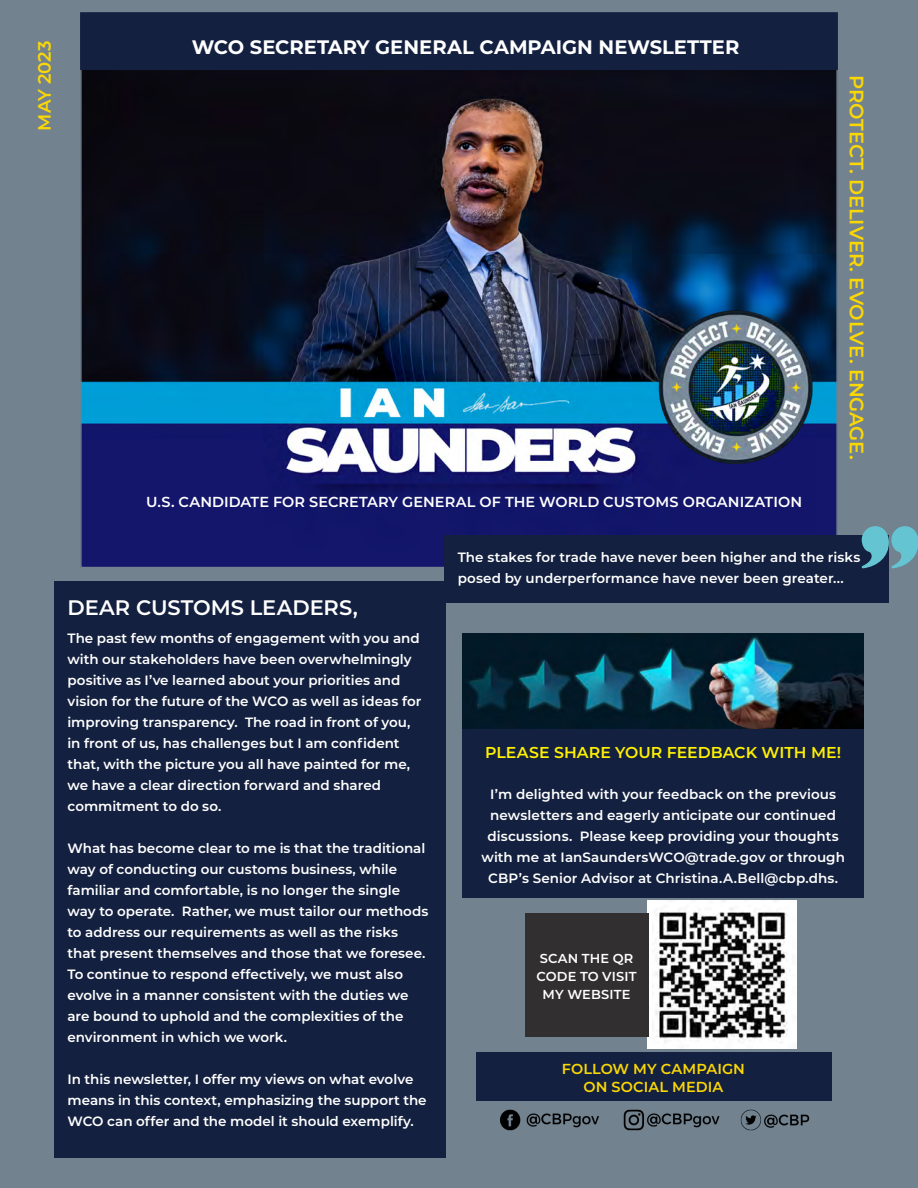
<style>
.page{position:relative;width:918px;height:1188px;background:#72828f}
.page>*{position:absolute;margin:0;border:0;box-sizing:border-box;transform-origin:0 0}
.t1{font:600 21px "Montserrat";letter-spacing:-.005em;color:#fff}
.t2{font:700 19.5px "Montserrat";color:#fff}
.t3{font:600 19.5px "Montserrat";letter-spacing:-.005em;color:#fbd705}
.t4{font:600 18px "Montserrat";color:#fbd705}
.t5{font:600 15.75px "Montserrat";color:#fff101}
.t6{font:600 14.55px "Montserrat";letter-spacing:.005em;color:#fff}
.t7{font:600 14.55px/18px "Montserrat";letter-spacing:.005em;color:#fbd705;text-align:center}
.t8{font:600 13.5px/21px "Montserrat";color:#fff}
.t9{font:600 13.05px/18px "Montserrat";letter-spacing:.01em;color:#fff;text-align:center}
</style>
<div class="page">
<img style="left:83px;top:71px;width:752px;height:494px">
<div style="left:54px;top:582px;width:391px;height:576px;background:#13203f"></div>
<div style="left:462px;top:728px;width:402px;height:170px;background:#13203f"></div>
<div style="left:444px;top:535px;width:445px;height:68px;background:#13203f"></div>
<svg style="left:861px;top:526px;width:57px;height:43px"></svg>
<img style="left:648px;top:901px;width:148px;height:147px">
<img style="left:462px;top:633px;width:402px;height:95px">
<div style="left:525px;top:913px;width:123px;height:124px;background:#312f30"></div>
<div style="left:476px;top:1053px;width:355px;height:48px;background:#13203f"></div>
<img style="left:500px;top:1109px;width:310px;height:22px">
<div style="left:80px;top:12px;width:758px;height:58px;background:#13203f;border:2px solid #13203f"></div>
<img style="left:655px;top:310px;width:162px;height:153px">
<p class="t4" style="left:32px;top:131px;width:92px;rotate:-90deg">MAY 2023</p>
<p class="t2" style="left:192px;top:33px;width:549px">WCO SECRETARY GENERAL CAMPAIGN NEWSLETTER</p>
<p class="t6" style="left:146px;top:492px;width:658px">U.S. CANDIDATE FOR SECRETARY GENERAL OF THE WORLD CUSTOMS ORGANIZATION</p>
<p class="t3" style="left:871px;top:75px;width:386px;rotate:90deg">PROTECT. DELIVER. EVOLVE. ENGAGE.</p>
<p class="t1" style="left:68px;top:593px;width:292px">DEAR CUSTOMS LEADERS,</p>
<p class="t8" style="left:68px;top:627px;width:355px">The past few months of engagement with you and with our stakeholders have been overwhelmingly positive as I’ve learned about your priorities and vision for the future of the WCO as well as ideas for improving transparency. The road in front of you, in front of us, has challenges but I am confident that, with the picture you all have painted for me, we have a clear direction forward and shared commitment to do so.</p>
<p class="t8" style="left:68px;top:837px;width:362px">What has become clear to me is that the traditional way of conducting our customs business, while familiar and comfortable, is no longer the single way to operate. Rather, we must tailor our methods to address our requirements as well as the risks that present themselves and those that we foresee.<br>To continue to respond effectively, we must also evolve in a manner consistent with the duties we are bound to uphold and the complexities of the environment in which we work.</p>
<p class="t8" style="left:68px;top:1068px;width:361px">In this newsletter, I offer my views on what evolve means in this context, emphasizing the support the<br>WCO can offer and the model it should exemplify.</p>
<p class="t8" style="left:458px;top:546px;width:404px">The stakes for trade have never been higher and the risks posed by underperformance have never been greater...</p>
<p class="t5" style="left:485px;top:741px;width:357px">PLEASE SHARE YOUR FEEDBACK WITH ME!</p>
<p class="t8" style="left:481px;top:783px;width:365px;text-align:center">I’m delighted with your feedback on the previous newsletters and eagerly anticipate our continued discussions. Please keep providing your thoughts with me at IanSaundersWCO@trade.gov or through CBP’s Senior Advisor at Christina.A.Bell@cbp.dhs.</p>
<p class="t9" style="left:536px;top:949px;width:102px">SCAN THE QR<br>CODE TO VISIT<br>MY WEBSITE</p>
<p class="t7" style="left:562px;top:1059px;width:185px">FOLLOW MY CAMPAIGN<br>ON SOCIAL MEDIA</p>
</div>
